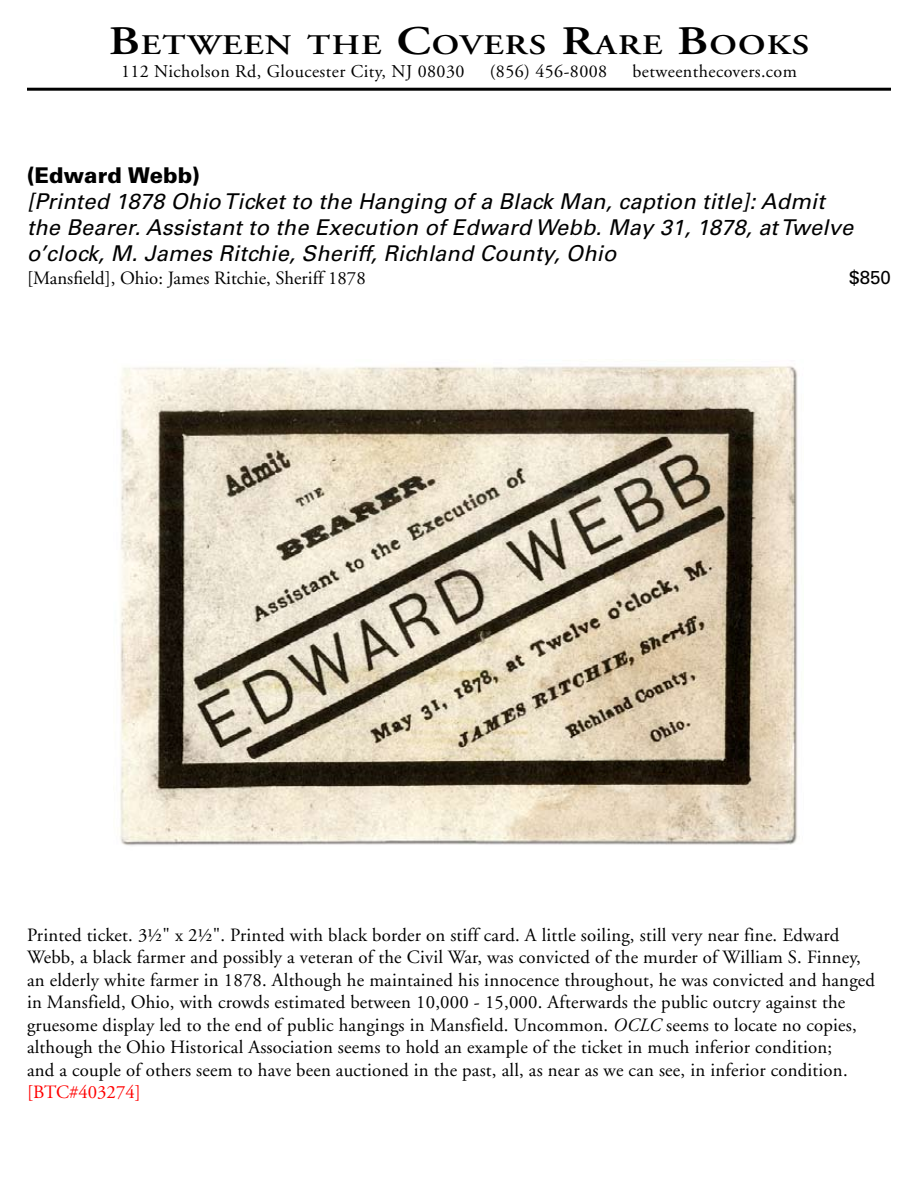
<style>
.page{position:relative;width:918px;height:1188px;background:#fff}
.page>*{position:absolute;margin:0;border:0;box-sizing:border-box;transform-origin:0 0}
.t1{font:600 28.35px "Adobe Garamond";letter-spacing:.035em;color:#000;scale:1.22 1}
.t2{font:italic 21.75px/26.1px "Univers";letter-spacing:.01em;color:#000}
.t3{font:900 21.75px "Univers";letter-spacing:.01em;color:#000}
.t4{font:18.75px/22.5px "Adobe Garamond";letter-spacing:.01em;color:#000}
.t5{font:18.75px "Adobe Garamond";color:#f00}
.t6{font:18.75px "Univers";color:#000}
.t7{font:18px "Adobe Garamond";letter-spacing:.025em;color:#000}
.s1{font-size:40.5px}
.s2{font-style:italic}
</style>
<div class="page">
<hr style="left:27px;top:88px;width:864px;height:3px;background:#000">
<img style="left:120px;top:366px;width:678px;height:480px">
<h1 class="t1" style="left:109px;top:29px;width:576px"><span class="s1">B</span>ETWEEN THE <span class="s1">C</span>OVERS <span class="s1">R</span>ARE <span class="s1">B</span>OOKS</h1>
<p class="t7" style="left:121px;top:61px;width:345px">112 Nicholson Rd, Gloucester City, NJ 08030</p>
<p class="t7" style="left:490px;top:61px;width:119px">(856) 456-8008</p>
<p class="t7" style="left:633px;top:61px;width:166px">betweenthecovers.com</p>
<p class="t3" style="left:27px;top:162px;width:174px">(Edward Webb)</p>
<p class="t2" style="left:27px;top:189px;width:828px">[Printed 1878 Ohio Ticket to the Hanging of a Black Man, caption title]: Admit the Bearer. Assistant to the Execution of Edward Webb. May 31, 1878, at Twelve o’clock, M. James Ritchie, Sheriff, Richland County, Ohio</p>
<p class="t4" style="left:27px;top:267px;width:340px">[Mansfield], Ohio: James Ritchie, Sheriff 1878</p>
<p class="t6" style="left:849px;top:266px;width:43px">$850</p>
<p class="t4" style="left:27px;top:924px;width:850px">Printed ticket. 3½" x 2½". Printed with black border on stiff card. A little soiling, still very near fine. Edward Webb, a black farmer and possibly a veteran of the Civil War, was convicted of the murder of William S. Finney, an elderly white farmer in 1878. Although he maintained his innocence throughout, he was convicted and hanged in Mansfield, Ohio, with crowds estimated between 10,000 - 15,000. Afterwards the public outcry against the gruesome display led to the end of public hangings in Mansfield. Uncommon. <span class="s2">OCLC</span> seems to locate no copies, although the Ohio Historical Association seems to hold an example of the ticket in much inferior condition;<br>and a couple of others seem to have been auctioned in the past, all, as near as we can see, in inferior condition.</p>
<p class="t5" style="left:27px;top:1082px;width:115px">[BTC#403274]</p>
</div>
